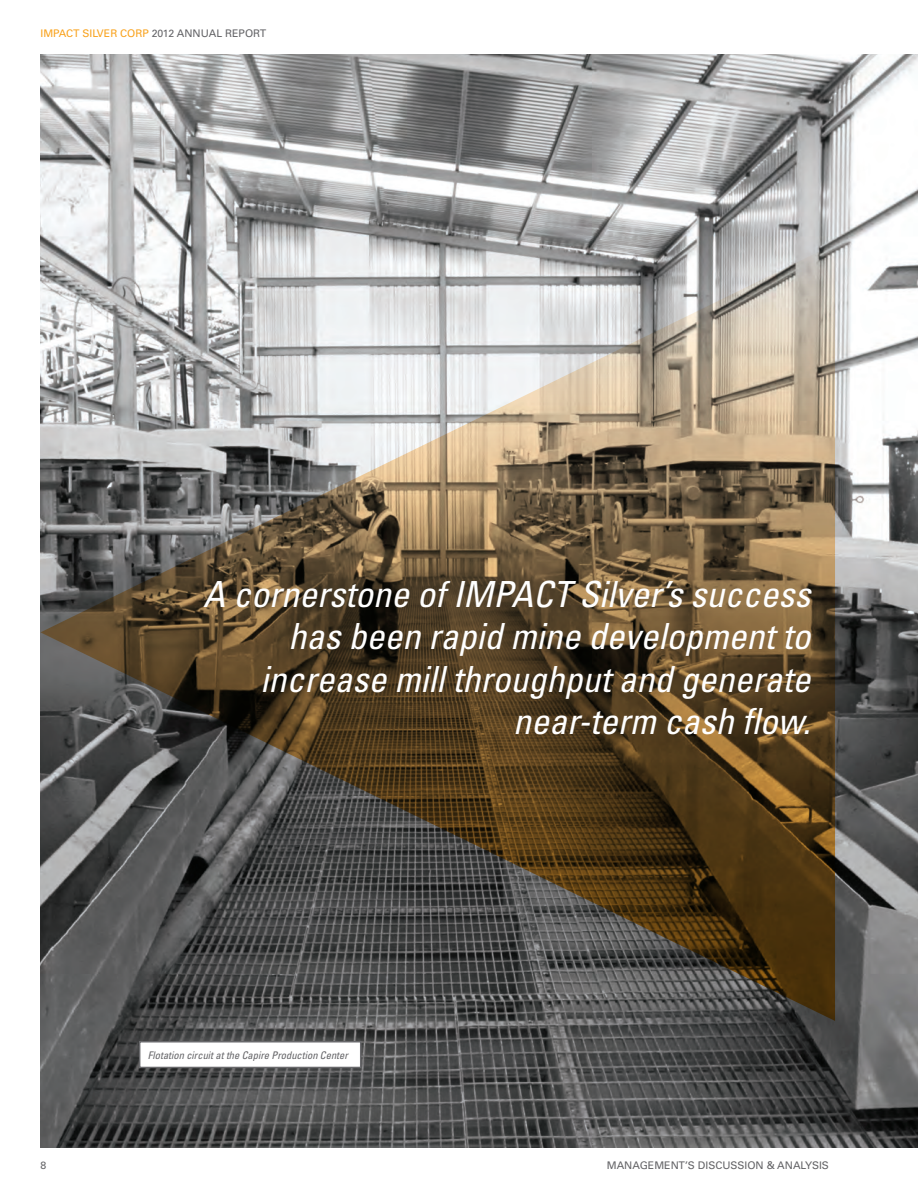
<style>
.page{position:relative;width:918px;height:1188px;background:#fff}
.page>*{position:absolute;margin:0;border:0;box-sizing:border-box;transform-origin:0 0}
.t1{font:italic condensed 36px/42.6px "Univers LT";color:#fff;text-align:right}
.t2{font:italic condensed 10.5px "Univers LT";color:#636366}
.t3{font:10.5px "Univers LT";color:#636366}
.t4{font:10.5px "Univers LT";color:#f9a21c}
.s1{color:#636366}
</style>
<div class="page">
<img style="left:40px;top:54px;width:878px;height:1094px">
<img style="left:40px;top:244px;width:795px;height:777px">
<div style="left:139px;top:1041px;width:222px;height:27px;background:#fff;border:2px solid #69696c"></div>
<p class="t4" style="left:40px;top:27px;width:227px">IMPACT SILVER CORP <span class="s1">2012 ANNUAL REPORT</span></p>
<p class="t1" style="left:203px;top:572px;width:609px">A cornerstone of IMPACT Silver’s success has been rapid mine development to increase mill throughput and generate near-term cash flow.</p>
<p class="t2" style="left:148px;top:1048px;width:203px">Flotation circuit at the Capire Production Center</p>
<p class="t3" style="left:40px;top:1159px;width:7px">8</p>
<p class="t3" style="left:607px;top:1159px;width:224px">MANAGEMENT’S DISCUSSION &amp; ANALYSIS</p>
</div>
